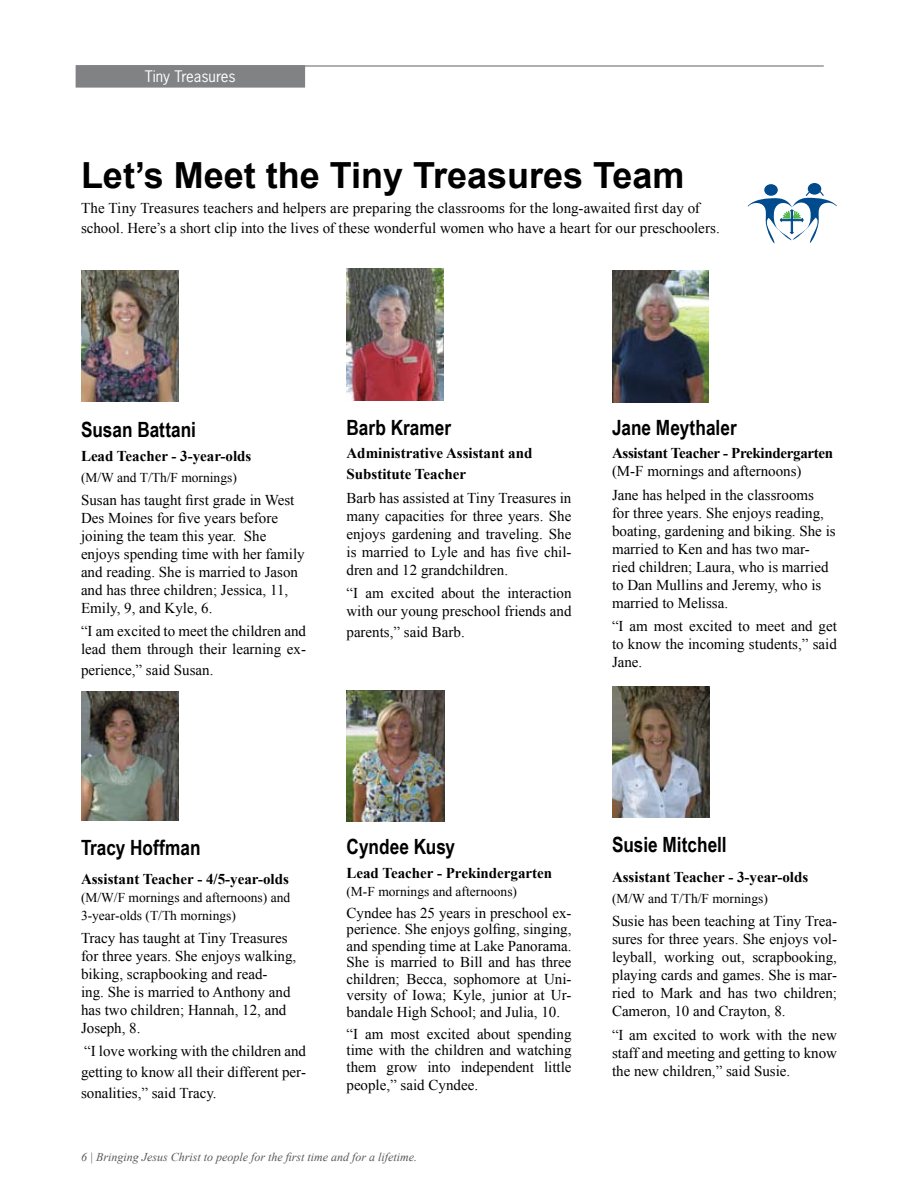
<style>
.page{position:relative;width:918px;height:1188px;background:#fff}
.page>*{position:absolute;margin:0;border:0;box-sizing:border-box;transform-origin:0 0}
.t1{font:700 36px "Arial";color:#000}
.t2{font:700 21px "Arial Narrow";color:#000}
.t3{font:15px/18px "Times New Roman";color:#000}
.t4{font:700 15px/21px "Times New Roman";color:#000}
.t5{font:700 15px "Times New Roman";letter-spacing:-.02em;color:#000}
.t6{font:15px "News Gothic Std";color:#fff}
.t7{font:13.5px/18px "Times New Roman";color:#000}
.t8{font:italic 12px "Times New Roman";color:#58595b}
</style>
<div class="page">
<hr style="left:81px;top:65px;width:743px;height:2px;background:#939598">
<div style="left:76px;top:66px;width:228px;height:21px;background:#808284"></div>
<div style="left:76px;top:65px;width:229px;height:23px;border:2px solid #808284"></div>
<img style="left:81px;top:270px;width:97px;height:131px">
<img style="left:81px;top:691px;width:97px;height:129px">
<img style="left:347px;top:269px;width:97px;height:131px">
<img style="left:346px;top:691px;width:99px;height:131px">
<img style="left:612px;top:270px;width:96px;height:132px">
<img style="left:612px;top:687px;width:97px;height:131px">
<div style="left:764px;top:184px;width:14px;height:12px;background:#004b8d;border-radius:50%"></div>
<div style="left:808px;top:183px;width:13px;height:12px;background:#004b8d;border-radius:50%"></div>
<svg style="left:748px;top:191px;width:89px;height:53px"></svg>
<p class="t6" style="left:145px;top:67px;width:92px">Tiny Treasures</p>
<h1 class="t1" style="left:81px;top:152px;width:605px">Let’s Meet the Tiny Treasures Team</h1>
<p class="t3" style="left:81px;top:198px;width:640px;line-height:19.5px">The Tiny Treasures teachers and helpers are preparing the classrooms for the long-awaited first day of school. Here’s a short clip into the lives of these wonderful women who have a heart for our preschoolers.</p>
<h2 class="t2" style="left:81px;top:414px;width:117px">Susan Battani</h2>
<p class="t4" style="left:81px;top:445px;width:172px">Lead Teacher - 3-year-olds</p>
<p class="t7" style="left:81px;top:468px;width:157px">(M/W and T/Th/F mornings)</p>
<p class="t3" style="left:81px;top:491px;width:225px">Susan has taught first grade in West<br>Des Moines for five years before joining the team this year. She enjoys spending time with her family and reading. She is married to Jason and has three children; Jessica, 11,<br>Emily, 9, and Kyle, 6.</p>
<p class="t3" style="left:81px;top:622px;width:226px">“I am excited to meet the children and lead them through their learning ex-</p>
<p class="t3" style="left:81px;top:661px;width:134px">perience,” said Susan.</p>
<h2 class="t2" style="left:346px;top:411px;width:106px">Barb Kramer</h2>
<p class="t4" style="left:346px;top:442px;width:187px">Administrative Assistant and<br>Substitute Teacher</p>
<p class="t3" style="left:346px;top:489px;width:226px;text-align:justify">Barb has assisted at Tiny Treasures in many capacities for three years. She enjoys gardening and traveling. She is married to Lyle and has five chil&shy;dren and 12 grandchildren.</p>
<p class="t3" style="left:346px;top:584px;width:227px">“I am excited about the interaction with our young preschool friends and</p>
<p class="t3" style="left:346px;top:623px;width:120px">parents,” said Barb.</p>
<h2 class="t2" style="left:612px;top:411px;width:126px">Jane Meythaler</h2>
<p class="t5" style="left:612px;top:443px;width:223px">Assistant Teacher - Prekindergarten</p>
<p class="t3" style="left:612px;top:459px;width:204px;line-height:23.4px">(M-F mornings and afternoons)<br>Jane has helped in the classrooms</p>
<p class="t3" style="left:612px;top:503px;width:225px">for three years. She enjoys reading, boating, gardening and biking. She is married to Ken and has two mar&shy;ried children; Laura, who is married to Dan Mullins and Jeremy, who is married to Melissa.</p>
<p class="t3" style="left:612px;top:617px;width:226px;text-align:justify">“I am most excited to meet and get to know the incoming students,” said Jane.</p>
<h2 class="t2" style="left:81px;top:831px;width:121px">Tracy Hoffman</h2>
<p class="t4" style="left:81px;top:868px;width:209px">Assistant Teacher - 4/5-year-olds</p>
<p class="t7" style="left:81px;top:888px;width:211px">(M/W/F mornings and afternoons) and<br>3-year-olds (T/Th mornings)</p>
<p class="t3" style="left:81px;top:929px;width:217px">Tracy has taught at Tiny Treasures for three years. She enjoys walking, biking, scrapbooking and read-<br>ing. She is married to Anthony and has two children; Hannah, 12, and<br>Joseph, 8.</p>
<p class="t3" style="left:81px;top:1041px;width:227px;line-height:21px;text-align:justify">“I love working with the children and getting to know all their different per&shy;sonalities,” said Tracy.</p>
<h2 class="t2" style="left:346px;top:831px;width:110px">Cyndee Kusy</h2>
<p class="t4" style="left:346px;top:862px;width:207px">Lead Teacher - Prekindergarten</p>
<p class="t7" style="left:346px;top:882px;width:172px">(M-F mornings and afternoons)</p>
<p class="t3" style="left:346px;top:904px;width:226px;line-height:16.5px;text-align:justify">Cyndee has 25 years in preschool ex&shy;perience. She enjoys golfing, singing, and spending time at Lake Panorama.<br>She is married to Bill and has three children; Becca, sophomore at Uni&shy;versity of Iowa; Kyle, junior at Ur&shy;bandale High School; and Julia, 10.</p>
<p class="t3" style="left:346px;top:1025px;width:227px;line-height:16.5px;text-align:justify">“I am most excited about spending time with the children and watching them grow into independent little</p>
<p class="t3" style="left:346px;top:1076px;width:133px">people,” said Cyndee.</p>
<p class="t8" style="left:90px;top:1149px;width:329px">| Bringing Jesus Christ to people for the first time and for a lifetime.</p>
<h2 class="t2" style="left:612px;top:829px;width:116px">Susie Mitchell</h2>
<p class="t4" style="left:612px;top:866px;width:198px">Assistant Teacher - 3-year-olds</p>
<p class="t7" style="left:612px;top:889px;width:157px">(M/W and T/Th/F mornings)</p>
<p class="t3" style="left:612px;top:912px;width:227px;text-align:justify">Susie has been teaching at Tiny Trea&shy;sures for three years. She enjoys vol&shy;leyball, working out, scrapbooking, playing cards and games. She is mar&shy;ried to Mark and has two children; Cameron, 10 and Crayton, 8.</p>
<p class="t3" style="left:612px;top:1025px;width:227px;text-align:justify">“I am excited to work with the new staff and meeting and getting to know the new children,” said Susie.</p>
</div>
